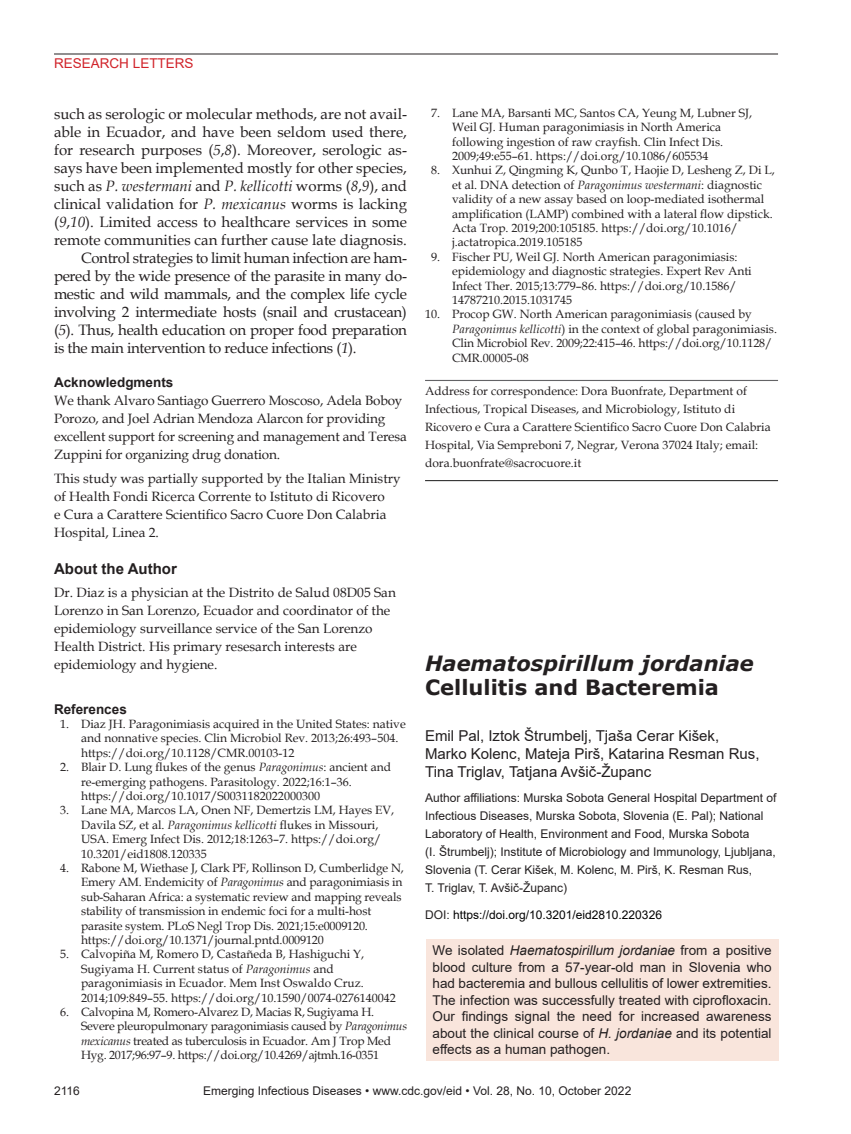
<style>
.page{position:relative;width:851px;height:1134px;background:#fff}
.page>*{position:absolute;margin:0;border:0;box-sizing:border-box;transform-origin:0 0}
.Article_Title{font:italic 700 21px/24px "Verdana";color:#231f20}
.Body_Text{font:15px/18px "Book Antiqua";letter-spacing:-.01em;color:#231f20;text-align:justify}
.Authors{font:15px/18px "Arial";color:#231f20}
.Bio_Head{font:700 15px "Arial";color:#231f20}
.Acknowledgment{font:13.5px/18px "Book Antiqua";letter-spacing:-.01em;color:#231f20}
.Abstract{font:13.5px/16.5px "Arial";color:#231f20;text-align:justify}
.Bio{font:13.5px/18px "Book Antiqua";color:#231f20}
.Acknowledgment_Head{font:700 13.5px "Arial";color:#231f20}
.t1{font:13.5px "Arial";color:#d1232a}
.Ref_Title{font:700 13.5px "Arial";color:#231f20}
.References{font:12px/14.4px "Book Antiqua";color:#231f20}
.Affiliations{font:12px/18px "Arial";color:#231f20}
.Correspondence{font:12px/18px "Book Antiqua";color:#231f20}
.References-2{font:12px/14.4px "Book Antiqua";letter-spacing:-.02em;color:#231f20}
.DOI{font:12px "Arial";color:#000}
.s1{font-style:italic}
.s2{font-style:normal}
.s3{color:#231f20}
</style>
<div class="page">
<hr style="left:54px;top:54px;width:724px;height:1px;background:#231f20">
<hr style="left:425px;top:380px;width:353px;height:1px;background:#636366">
<hr style="left:425px;top:480px;width:353px;height:1px;background:#333">
<div style="left:426px;top:940px;width:352px;height:121px;background:#f9e5dc"></div>
<p class="t1" style="left:54px;top:54px;width:141px">RESEARCH LETTERS</p>
<p class="Body_Text" style="left:54px;top:104px;width:354px">such as serologic or molecular methods, are not avail&shy;able in Ecuador, and have been seldom used there, for research purposes (<span class="s1">5</span>,<span class="s1">8</span>). Moreover, serologic as&shy;says have been implemented mostly for other species, such as <span class="s1">P. westermani</span> and <span class="s1">P. kellicotti</span> worms (<span class="s1">8</span>,<span class="s1">9</span>), and clinical validation for <span class="s1">P. mexicanus</span> worms is lacking (<span class="s1">9</span>,<span class="s1">10</span>). Limited access to healthcare services in some remote communities can further cause late diagnosis.</p>
<p class="Body_Text" style="left:54px;top:248px;width:354px;text-indent:27px">Control strategies to limit human infection are ham&shy;pered by the wide presence of the parasite in many do&shy;mestic and wild mammals, and the complex life cycle involving 2 intermediate hosts (snail and crustacean) (<span class="s1">5</span>). Thus, health education on proper food preparation is the main intervention to reduce infections (<span class="s1">1</span>).</p>
<p class="Acknowledgment_Head" style="left:54px;top:372px;width:121px">Acknowledgments</p>
<p class="Acknowledgment" style="left:54px;top:391px;width:354px">We thank Alvaro Santiago Guerrero Moscoso, Adela Boboy Porozo, and Joel Adrian Mendoza Alarcon for providing excellent support for screening and management and Teresa Zuppini for organizing drug donation.</p>
<p class="Acknowledgment" style="left:54px;top:469px;width:348px">This study was partially supported by the Italian Ministry of Health Fondi Ricerca Corrente to Istituto di Ricovero<br>e Cura a Carattere Scientifico Sacro Cuore Don Calabria Hospital, Linea 2.</p>
<p class="Bio_Head" style="left:54px;top:558px;width:124px">About the Author</p>
<p class="Bio" style="left:54px;top:583px;width:343px">Dr. Diaz is a physician at the Distrito de Salud 08D05 San Lorenzo in San Lorenzo, Ecuador and coordinator of the epidemiology surveillance service of the San Lorenzo Health District. His primary resesarch interests are epidemiology and hygiene.</p>
<p class="Ref_Title" style="left:54px;top:699px;width:74px">References</p>
<p class="References" style="left:81px;top:716px;width:326px;text-indent:-21px">1. Diaz JH. Paragonimiasis acquired in the United States: native and nonnative species. Clin Microbiol Rev. 2013;26:493–504. https://doi.org/10.1128/CMR.00103-12</p>
<p class="References" style="left:81px;top:760px;width:311px;text-indent:-21px">2. Blair D. Lung flukes of the genus <span class="s1">Paragonimus</span>: ancient and re-emerging pathogens. Parasitology. 2022;16:1–36. https://doi.org/10.1017/S0031182022000300</p>
<p class="References" style="left:81px;top:803px;width:315px;text-indent:-21px">3. Lane MA, Marcos LA, Onen NF, Demertzis LM, Hayes EV, Davila SZ, et al. <span class="s1">Paragonimus kellicotti</span> flukes in Missouri, USA. Emerg Infect Dis. 2012;18:1263–7. https://doi.org/ 10.3201/eid1808.120335</p>
<p class="References" style="left:81px;top:860px;width:324px;text-indent:-21px">4. Rabone M, Wiethase J, Clark PF, Rollinson D, Cumberlidge N, Emery AM. Endemicity of <span class="s1">Paragonimus</span> and paragonimiasis in sub-Saharan Africa: a systematic review and mapping reveals stability of transmission in endemic foci for a multi-host parasite system. PLoS Negl Trop Dis. 2021;15:e0009120. https://doi.org/10.1371/journal.pntd.0009120</p>
<p class="References" style="left:81px;top:947px;width:316px;text-indent:-21px">5. Calvopiña M, Romero D, Castañeda B, Hashiguchi Y, Sugiyama H. Current status of <span class="s1">Paragonimus</span> and paragonimiasis in Ecuador. Mem Inst Oswaldo Cruz.<br>2014;109:849–55. https://doi.org/10.1590/0074-0276140042</p>
<p class="References-2" style="left:81px;top:1004px;width:327px;text-indent:-21px">6. Calvopina M, Romero-Alvarez D, Macias R, Sugiyama H.<br>Severe pleuropulmonary paragonimiasis caused by <span class="s1">Paragonimus mexicanus</span> treated as tuberculosis in Ecuador. Am J Trop Med Hyg. 2017;96:97–9. https://doi.org/10.4269/ajtmh.16-0351</p>
<p class="References" style="left:452px;top:105px;width:301px;text-indent:-21px">7. Lane MA, Barsanti MC, Santos CA, Yeung M, Lubner SJ, Weil GJ. Human paragonimiasis in North America following ingestion of raw crayfish. Clin Infect Dis.<br>2009;49:e55–61. https://doi.org/10.1086/605534</p>
<p class="References" style="left:452px;top:163px;width:324px;text-indent:-21px">8. Xunhui Z, Qingming K, Qunbo T, Haojie D, Lesheng Z, Di L, et al. DNA detection of <span class="s1">Paragonimus westermani</span>: diagnostic validity of a new assay based on loop-mediated isothermal amplification (LAMP) combined with a lateral flow dipstick.<br>Acta Trop. 2019;200:105185. https://doi.org/10.1016/ j.actatropica.2019.105185</p>
<p class="References" style="left:452px;top:249px;width:301px;text-indent:-21px">9. Fischer PU, Weil GJ. North American paragonimiasis: epidemiology and diagnostic strategies. Expert Rev Anti Infect Ther. 2015;13:779–86. https://doi.org/10.1586/ 14787210.2015.1031745</p>
<p class="References" style="left:452px;top:307px;width:326px;text-indent:-27px">10. Procop GW. North American paragonimiasis (caused by <span class="s1">Paragonimus kellicotti</span>) in the context of global paragonimiasis.<br>Clin Microbiol Rev. 2009;22:415–46. https://doi.org/10.1128/ CMR.00005-08</p>
<p class="Correspondence" style="left:425px;top:381px;width:347px">Address for correspondence: Dora Buonfrate, Department of Infectious, Tropical Diseases, and Microbiology, Istituto di Ricovero e Cura a Carattere Scientifico Sacro Cuore Don Calabria Hospital, Via Sempreboni 7, Negrar, Verona 37024 Italy; email: dora.buonfrate@sacrocuore.it</p>
<p class="Article_Title" style="left:425px;top:650px;width:330px">Haematospirillum jordaniae<br><span class="s2">Cellulitis and Bacteremia</span></p>
<p class="Authors" style="left:425px;top:727px;width:336px">Emil Pal, Iztok Štrumbelj, Tjaša Cerar Kišek,<br>Marko Kolenc, Mateja Pirš, Katarina Resman Rus,<br>Tina Triglav, Tatjana Avšič-Županc</p>
<p class="Affiliations" style="left:425px;top:788px;width:353px">Author affiliations: Murska Sobota General Hospital Department of Infectious Diseases, Murska Sobota, Slovenia (E. Pal); National Laboratory of Health, Environment and Food, Murska Sobota<br>(I. Štrumbelj); Institute of Microbiology and Immunology, Ljubljana, Slovenia (T. Cerar Kišek, M. Kolenc, M. Pirš, K. Resman Rus,<br>T. Triglav, T. Avšič-Županc)</p>
<p class="DOI" style="left:425px;top:906px;width:238px"><span class="s3">DOI:</span> https://doi.org/10.3201/eid2810.220326</p>
<p class="Abstract" style="left:432px;top:942px;width:340px">We isolated <span class="s1">Haematospirillum jordaniae</span> from a positive blood culture from a 57-year-old man in Slovenia who had bacteremia and bullous cellulitis of lower extremities.<br>The infection was successfully treated with ciprofloxacin.<br>Our findings signal the need for increased awareness about the clinical course of <span class="s1">H. jordaniae</span> and its potential effects as a human pathogen.</p>
<p class="Affiliations" style="left:54px;top:1082px;width:27px">2116</p>
<p class="Affiliations" style="left:203px;top:1082px;width:429px">Emerging Infectious Diseases • www.cdc.gov/eid • Vol. 28, No. 10, October 2022</p>
</div>
